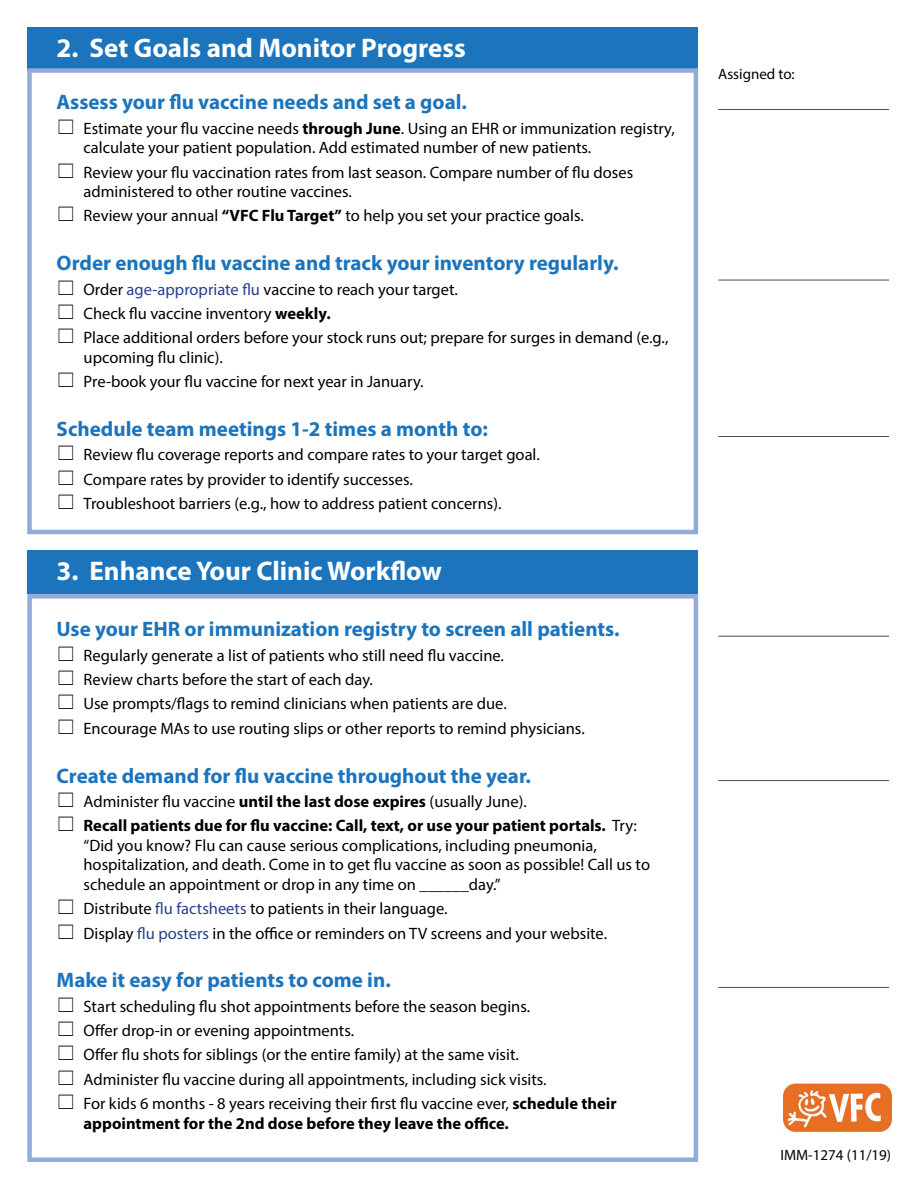
<style>
.page{position:relative;width:918px;height:1188px;background:#fff}
.page>*{position:absolute;margin:0;border:0;box-sizing:border-box;transform-origin:0 0}
.t1{font:700 27px "Myriad Pro";color:#fff}
.t2{font:700 21px "Myriad Pro";color:#1c75bc}
.t3{font:16.5px/24.3px "Myriad Pro";color:#000}
.t4{font:700 16.5px/24.3px "Myriad Pro";color:#000}
.t5{font:15px "Myriad Pro";color:#000}
.s1{font-weight:700}
.s2{color:#25408f}
.s3{font-weight:400}
</style>
<div class="page">
<div style="left:27px;top:28px;width:671px;height:43px;background:#1c75bc"></div>
<div style="left:27px;top:68px;width:671px;height:466px;border:4px solid #91acda"></div>
<div style="left:27px;top:551px;width:671px;height:43px;background:#1c75bc"></div>
<div style="left:27px;top:594px;width:671px;height:568px;border:4px solid #91acda"></div>
<hr style="left:718px;top:109px;width:171px;height:1px;background:#524b48">
<hr style="left:718px;top:636px;width:171px;height:1px;background:#524b48">
<hr style="left:718px;top:280px;width:171px;height:1px;background:#524b48">
<hr style="left:718px;top:780px;width:171px;height:1px;background:#524b48">
<hr style="left:718px;top:436px;width:171px;height:1px;background:#524b48">
<hr style="left:718px;top:987px;width:171px;height:1px;background:#524b48">
<img style="left:783px;top:1083px;width:108px;height:50px">
<h1 class="t1" style="left:57px;top:31px;width:411px">2. Set Goals and Monitor Progress</h1>
<p class="t2" style="left:57px;top:89px;width:412px">Assess your flu vaccine needs and set a goal.</p>
<p class="t3" style="left:84px;top:118px;width:593px;line-height:19.5px">Estimate your flu vaccine needs <span class="s1">through June</span>. Using an EHR or immunization registry, calculate your patient population. Add estimated number of new patients.</p>
<p class="t3" style="left:84px;top:162px;width:551px;line-height:19.5px">Review your flu vaccination rates from last season. Compare number of flu doses administered to other routine vaccines.</p>
<p class="t3" style="left:84px;top:203px;width:502px">Review your annual <span class="s1">“VFC Flu Target”</span> to help you set your practice goals.</p>
<p class="t2" style="left:57px;top:249px;width:563px">Order enough flu vaccine and track your inventory regularly.</p>
<p class="t3" style="left:84px;top:277px;width:586px">Order <span class="s2">age-appropriate flu</span> vaccine to reach your target.<br>Check flu vaccine inventory <span class="s1">weekly.<br></span>Place additional orders before your stock runs out; prepare for surges in demand (e.g.,</p>
<p class="t3" style="left:84px;top:345px;width:342px">upcoming flu clinic).<br>Pre-book your flu vaccine for next year in January.</p>
<p class="t2" style="left:57px;top:415px;width:433px">Schedule team meetings 1-2 times a month to:</p>
<p class="t3" style="left:84px;top:442px;width:458px">Review flu coverage reports and compare rates to your target goal.<br>Compare rates by provider to identify successes.<br>Troubleshoot barriers (e.g., how to address patient concerns).</p>
<h1 class="t1" style="left:57px;top:554px;width:387px">3. Enhance Your Clinic Workflow</h1>
<p class="t2" style="left:57px;top:616px;width:565px">Use your EHR or immunization registry to screen all patients.</p>
<p class="t3" style="left:84px;top:643px;width:503px">Regularly generate a list of patients who still need flu vaccine.<br>Review charts before the start of each day.<br>Use prompts/flags to remind clinicians when patients are due.<br>Encourage MAs to use routing slips or other reports to remind physicians.</p>
<p class="t2" style="left:57px;top:762px;width:476px">Create demand for flu vaccine throughout the year.</p>
<p class="t4" style="left:84px;top:789px;width:555px"><span class="s3">Administer flu vaccine</span> until the last dose expires <span class="s3">(usually June).<br></span>Recall patients due for flu vaccine: Call, text, or use your patient portals. <span class="s3">Try:</span></p>
<p class="t3" style="left:84px;top:835px;width:568px;line-height:19.5px">“Did you know? Flu can cause serious complications, including pneumonia, hospitalization, and death. Come in to get flu vaccine as soon as possible! Call us to schedule an appointment or drop in any time on ______day.”</p>
<p class="t3" style="left:84px;top:896px;width:525px">Distribute <span class="s2">flu factsheets</span> to patients in their language.<br>Display <span class="s2">flu posters</span> in the office or reminders on TV screens and your website.</p>
<p class="t2" style="left:57px;top:967px;width:336px">Make it easy for patients to come in.</p>
<p class="t3" style="left:84px;top:994px;width:535px">Start scheduling flu shot appointments before the season begins.<br>Offer drop-in or evening appointments.<br>Offer flu shots for siblings (or the entire family) at the same visit.<br>Administer flu vaccine during all appointments, including sick visits.<br>For kids 6 months - 8 years receiving their first flu vaccine ever, <span class="s1">schedule their</span></p>
<p class="t4" style="left:84px;top:1110px;width:427px">appointment for the 2nd dose before they leave the office.</p>
<p class="t5" style="left:718px;top:65px;width:78px">Assigned to:</p>
<p class="t5" style="left:780px;top:1146px;width:112px">IMM-1274 (11/19)</p>
</div>
